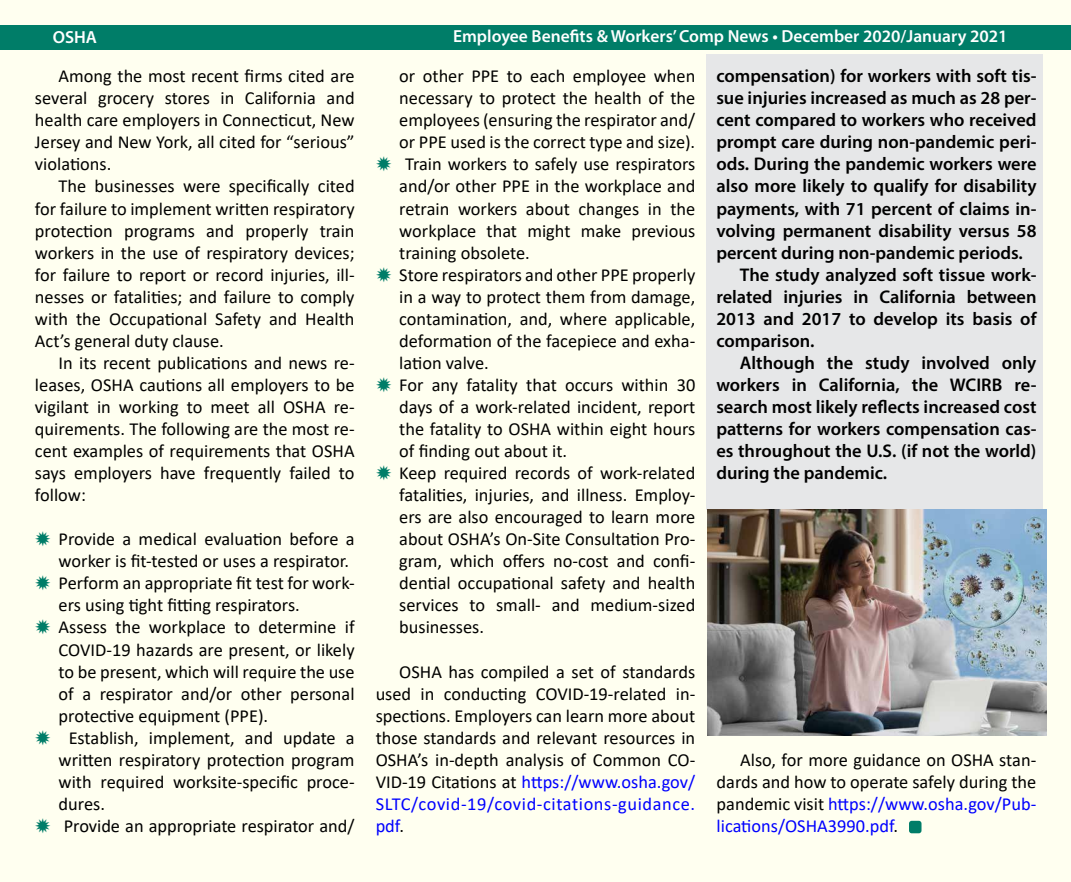
<style>
.page{position:relative;width:1071px;height:882px;background:#fff}
.page>*{position:absolute;margin:0;border:0;box-sizing:border-box;transform-origin:0 0}
.t1{font:18.38px/22.1px "Calibri";color:#000;text-align:justify}
.t2{font:600 18.38px "Myriad Pro";color:#000}
.t3{font:600 17.5px "Myriad Pro";color:#fff}
.s1{color:#00f}
</style>
<div class="page">
<div style="left:1px;top:1px;width:1070px;height:881px;background:#fffff0"></div>
<div style="left:0;top:25px;width:1071px;height:24px;background:#007d68"></div>
<div style="left:707px;top:54px;width:336px;height:455px;background:#e6e7e8"></div>
<div style="left:909px;top:821px;width:13px;height:12px;background:#007d68;border-radius:3px"></div>
<img style="left:708px;top:509px;width:338px;height:226px">
<p class="t3" style="left:53px;top:26px;width:46px">OSHA</p>
<p class="t3" style="left:453px;top:25px;width:556px">Employee Benefits &amp; Workers’ Comp News • December 2020/January 2021</p>
<p class="t1" style="left:35px;top:65px;width:321px;text-indent:24px">Among the most recent firms cited are several grocery stores in California and health care employers in Connecticut, New Jersey and New York, all cited for “serious” violations.</p>
<p class="t1" style="left:35px;top:175px;width:321px;text-indent:24px">The businesses were specifically cited for failure to implement written respiratory protection programs and properly train workers in the use of respiratory devices; for failure to report or record injuries, ill&shy;nesses or fatalities; and failure to comply with the Occupational Safety and Health Act’s general duty clause.</p>
<p class="t1" style="left:35px;top:351px;width:321px;text-indent:24px">In its recent publications and news re&shy;leases, OSHA cautions all employers to be vigilant in working to meet all OSHA re&shy;quirements. The following are the most re&shy;cent examples of requirements that OSHA says employers have frequently failed to follow:</p>
<p class="t1" style="left:59px;top:528px;width:298px">Provide a medical evaluation before a</p>
<p class="t1" style="left:59px;top:550px;width:292px">worker is fit-tested or uses a respirator.</p>
<p class="t1" style="left:59px;top:572px;width:298px">Perform an appropriate fit test for work-</p>
<p class="t1" style="left:59px;top:594px;width:243px">ers using tight fitting respirators.</p>
<p class="t1" style="left:59px;top:616px;width:298px">Assess the workplace to determine if</p>
<p class="t1" style="left:59px;top:638px;width:298px">COVID-19 hazards are present, or likely</p>
<p class="t1" style="left:59px;top:660px;width:298px">to be present, which will require the use</p>
<p class="t1" style="left:59px;top:682px;width:298px">of a respirator and/or other personal</p>
<p class="t1" style="left:59px;top:704px;width:211px">protective equipment (PPE).</p>
<p class="t1" style="left:69px;top:726px;width:287px">Establish, implement, and update a</p>
<p class="t1" style="left:59px;top:748px;width:298px">written respiratory protection program</p>
<p class="t1" style="left:59px;top:770px;width:298px">with required worksite-specific proce-</p>
<p class="t1" style="left:59px;top:792px;width:48px">dures.</p>
<p class="t1" style="left:64px;top:814px;width:292px">Provide an appropriate respirator and/</p>
<p class="t2" style="left:716px;top:64px;width:322px">compensation) for workers with soft tis-</p>
<p class="t2" style="left:716px;top:86px;width:322px">sue injuries increased as much as 28 per-</p>
<p class="t2" style="left:716px;top:108px;width:322px">cent compared to workers who received</p>
<p class="t2" style="left:716px;top:131px;width:322px">prompt care during non-pandemic peri-</p>
<p class="t2" style="left:716px;top:153px;width:322px">ods. During the pandemic workers were</p>
<p class="t2" style="left:716px;top:175px;width:322px">also more likely to qualify for disability</p>
<p class="t2" style="left:716px;top:197px;width:322px">payments, with 71 percent of claims in-</p>
<p class="t2" style="left:716px;top:219px;width:322px">volving permanent disability versus 58</p>
<p class="t2" style="left:716px;top:241px;width:308px">percent during non-pandemic periods.</p>
<p class="t2" style="left:740px;top:263px;width:298px">The study analyzed soft tissue work-</p>
<p class="t2" style="left:716px;top:285px;width:322px">related injuries in California between</p>
<p class="t2" style="left:716px;top:307px;width:322px">2013 and 2017 to develop its basis of</p>
<p class="t2" style="left:716px;top:329px;width:100px">comparison.</p>
<p class="t2" style="left:740px;top:351px;width:298px">Although the study involved only</p>
<p class="t2" style="left:716px;top:373px;width:322px">workers in California, the WCIRB re-</p>
<p class="t2" style="left:716px;top:395px;width:322px">search most likely reflects increased cost</p>
<p class="t2" style="left:716px;top:417px;width:322px">patterns for workers compensation cas-</p>
<p class="t2" style="left:716px;top:439px;width:322px">es throughout the U.S. (if not the world)</p>
<p class="t2" style="left:716px;top:461px;width:172px">during the pandemic.</p>
<p class="t1" style="left:399px;top:65px;width:298px">or other PPE to each employee when</p>
<p class="t1" style="left:399px;top:87px;width:297px">necessary to protect the health of the</p>
<p class="t1" style="left:399px;top:109px;width:297px">employees (ensuring the respirator and/</p>
<p class="t1" style="left:399px;top:131px;width:297px">or PPE used is the correct type and size).</p>
<p class="t1" style="left:405px;top:153px;width:292px">Train workers to safely use respirators</p>
<p class="t1" style="left:399px;top:175px;width:298px">and/or other PPE in the workplace and</p>
<p class="t1" style="left:399px;top:197px;width:298px">retrain workers about changes in the</p>
<p class="t1" style="left:399px;top:219px;width:298px">workplace that might make previous</p>
<p class="t1" style="left:399px;top:241px;width:132px">training obsolete.</p>
<p class="t1" style="left:399px;top:263px;width:298px">Store respirators and other PPE properly</p>
<p class="t1" style="left:399px;top:285px;width:298px">in a way to protect them from damage,</p>
<p class="t1" style="left:399px;top:307px;width:298px">contamination, and, where applicable,</p>
<p class="t1" style="left:399px;top:329px;width:298px">deformation of the facepiece and exha-</p>
<p class="t1" style="left:399px;top:351px;width:91px">lation valve.</p>
<p class="t1" style="left:399px;top:373px;width:298px">For any fatality that occurs within 30</p>
<p class="t1" style="left:399px;top:395px;width:298px">days of a work-related incident, report</p>
<p class="t1" style="left:399px;top:417px;width:298px">the fatality to OSHA within eight hours</p>
<p class="t1" style="left:399px;top:440px;width:169px">of finding out about it.</p>
<p class="t1" style="left:399px;top:462px;width:298px">Keep required records of work-related</p>
<p class="t1" style="left:399px;top:484px;width:298px">fatalities, injuries, and illness. Employ-</p>
<p class="t1" style="left:399px;top:506px;width:298px">ers are also encouraged to learn more</p>
<p class="t1" style="left:399px;top:528px;width:298px">about OSHA’s On-Site Consultation Pro-</p>
<p class="t1" style="left:399px;top:550px;width:298px">gram, which offers no-cost and confi-</p>
<p class="t1" style="left:399px;top:572px;width:298px">dential occupational safety and health</p>
<p class="t1" style="left:399px;top:594px;width:298px">services to small- and medium-sized</p>
<p class="t1" style="left:399px;top:616px;width:86px">businesses.</p>
<p class="t1" style="left:376px;top:660px;width:321px;text-indent:24px">OSHA has compiled a set of standards used in conducting COVID-19-related in&shy;spections. Employers can learn more about those standards and relevant resources in OSHA’s in-depth analysis of Common CO-VID-19 Citations at <span class="s1">https://www.osha.gov/ SLTC/covid-19/covid-citations-guidance. pdf</span>.</p>
<p class="t1" style="left:717px;top:749px;width:321px;text-indent:24px">Also, for more guidance on OSHA stan&shy;dards and how to operate safely during the pandemic visit <span class="s1">https://www.osha.gov/Pub&shy;lications/OSHA3990.pdf</span>.</p>
</div>
